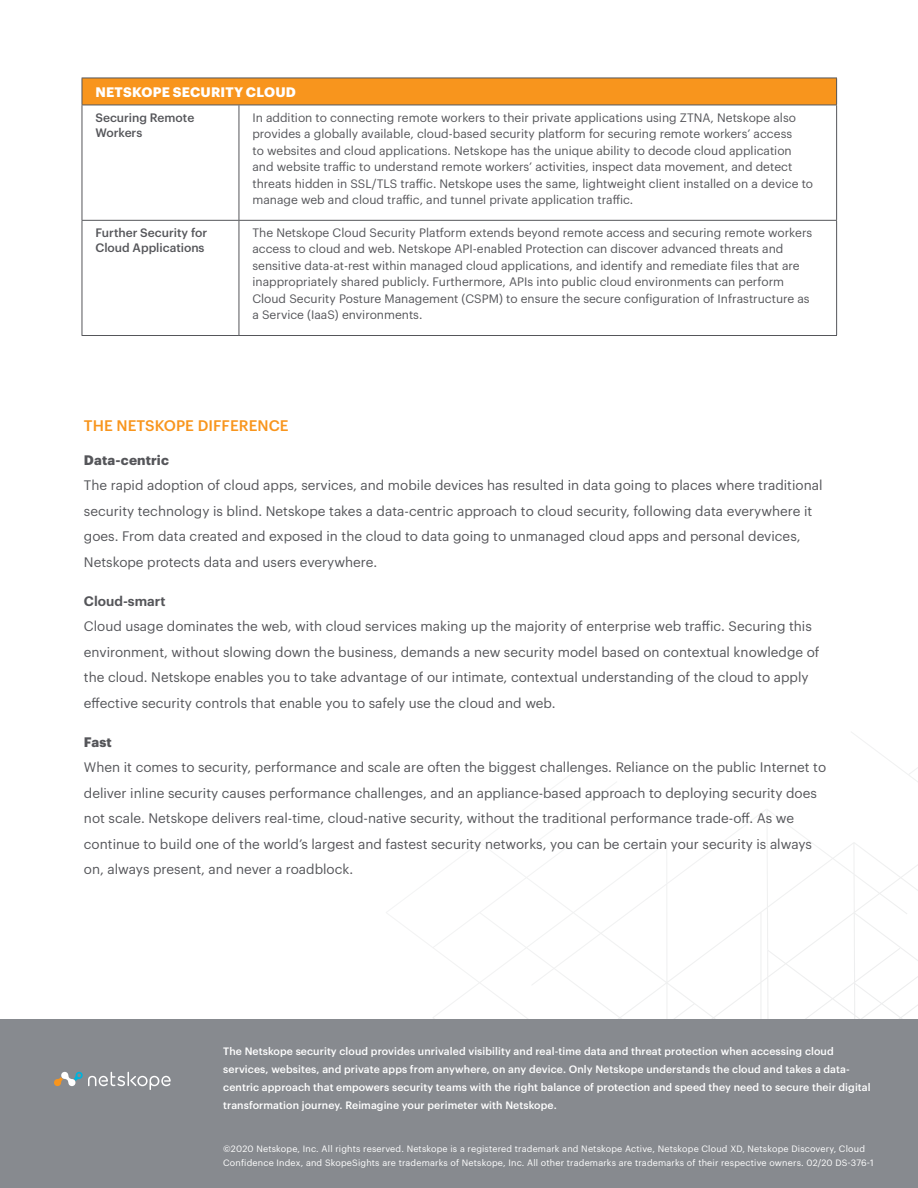
<style>
.page{position:relative;width:918px;height:1188px;background:#fff}
.page>*{position:absolute;margin:0;border:0;box-sizing:border-box;transform-origin:0 0}
.t1{font:500 15px "Graphik";letter-spacing:.005em;color:#f8951d}
.t2{font:13.5px/25.5px "Graphik";color:#55565a}
.t3{font:700 13.5px "Graphik";letter-spacing:.015em;color:#fff}
.t4{font:700 13.5px "Graphik";letter-spacing:.01em;color:#55565a}
.t5{font:600 13.5px "Graphik";color:#55565a}
.t6{font:12px/16.5px "Graphik";color:#55565a}
.t7{font:500 12px/15px "Graphik";color:#55565a}
.t8{font:500 10.5px/18px "Graphik";letter-spacing:.01em;color:#fff}
.t9{font:9px/13.5px "Graphik";letter-spacing:.02em;color:#fff}
</style>
<div class="page">
<svg style="left:386px;top:732px;width:532px;height:287px"></svg>
<div style="left:0;top:1019px;width:918px;height:169px;background:#878a8f"></div>
<svg style="left:54px;top:1071px;width:117px;height:19px"></svg>
<div style="left:82px;top:78px;width:755px;height:27px;background:#f8951d"></div>
<svg style="left:83px;top:106px;width:753px;height:229px"></svg>
<svg style="left:82px;top:79px;width:1px;height:26px"></svg>
<svg style="left:836px;top:79px;width:1px;height:26px"></svg>
<hr style="left:82px;top:105px;width:1px;height:115px;background:#55565a">
<hr style="left:82px;top:221px;width:1px;height:114px;background:#55565a">
<hr style="left:239px;top:105px;width:1px;height:115px;background:#55565a">
<hr style="left:836px;top:105px;width:1px;height:115px;background:#55565a">
<hr style="left:239px;top:221px;width:1px;height:114px;background:#55565a">
<hr style="left:836px;top:221px;width:1px;height:114px;background:#55565a">
<hr style="left:82px;top:105px;width:157px;height:1px;background:#55565a">
<hr style="left:239px;top:105px;width:598px;height:1px;background:#55565a">
<hr style="left:82px;top:220px;width:157px;height:1px;background:#55565a">
<hr style="left:239px;top:220px;width:598px;height:1px;background:#55565a">
<hr style="left:82px;top:335px;width:157px;height:1px;background:#55565a">
<hr style="left:239px;top:335px;width:598px;height:1px;background:#55565a">
<hr style="left:82px;top:78px;width:157px;height:1px;background:#55565a">
<hr style="left:239px;top:78px;width:598px;height:1px;background:#55565a">
<p class="t3" style="left:96px;top:82px;width:202px">NETSKOPE SECURITY CLOUD</p>
<p class="t7" style="left:95px;top:109px;width:100px">Securing Remote<br>Workers</p>
<p class="t6" style="left:252px;top:108px;width:562px">In addition to connecting remote workers to their private applications using ZTNA, Netskope also provides a globally available, cloud-based security platform for securing remote workers’ access<br>to websites and cloud applications. Netskope has the unique ability to decode cloud application and website traffic to understand remote workers’ activities, inspect data movement, and detect threats hidden in SSL/TLS traffic. Netskope uses the same, lightweight client installed on a device to manage web and cloud traffic, and tunnel private application traffic.</p>
<p class="t7" style="left:95px;top:224px;width:113px">Further Security for<br>Cloud Applications</p>
<p class="t6" style="left:252px;top:223px;width:561px">The Netskope Cloud Security Platform extends beyond remote access and securing remote workers access to cloud and web. Netskope API-enabled Protection can discover advanced threats and sensitive data-at-rest within managed cloud applications, and identify and remediate files that are inappropriately shared publicly. Furthermore, APIs into public cloud environments can perform Cloud Security Posture Management (CSPM) to ensure the secure configuration of Infrastructure as a Service (IaaS) environments.</p>
<p class="t1" style="left:84px;top:414px;width:206px">THE NETSKOPE DIFFERENCE</p>
<p class="t4" style="left:84px;top:449px;width:86px">Data-centric</p>
<p class="t2" style="left:84px;top:471px;width:740px">The rapid adoption of cloud apps, services, and mobile devices has resulted in data going to places where traditional security technology is blind. Netskope takes a data-centric approach to cloud security, following data everywhere it goes. From data created and exposed in the cloud to data going to unmanaged cloud apps and personal devices, Netskope protects data and users everywhere.</p>
<p class="t5" style="left:84px;top:590px;width:83px">Cloud-smart</p>
<p class="t2" style="left:84px;top:612px;width:737px">Cloud usage dominates the web, with cloud services making up the majority of enterprise web traffic. Securing this environment, without slowing down the business, demands a new security model based on contextual knowledge of the cloud. Netskope enables you to take advantage of our intimate, contextual understanding of the cloud to apply effective security controls that enable you to safely use the cloud and web.</p>
<p class="t4" style="left:84px;top:731px;width:29px">Fast</p>
<p class="t2" style="left:84px;top:753px;width:744px">When it comes to security, performance and scale are often the biggest challenges. Reliance on the public Internet to deliver inline security causes performance challenges, and an appliance-based approach to deploying security does not scale. Netskope delivers real-time, cloud-native security, without the traditional performance trade-off. As we continue to build one of the world’s largest and fastest security networks, you can be certain your security is always on, always present, and never a roadblock.</p>
<p class="t8" style="left:223px;top:1041px;width:649px">The Netskope security cloud provides unrivaled visibility and real-time data and threat protection when accessing cloud services, websites, and private apps from anywhere, on any device. Only Netskope understands the cloud and takes a data&shy;centric approach that empowers security teams with the right balance of protection and speed they need to secure their digital transformation journey. Reimagine your perimeter with Netskope.</p>
<p class="t9" style="left:223px;top:1142px;width:652px">©2020 Netskope, Inc. All rights reserved. Netskope is a registered trademark and Netskope Active, Netskope Cloud XD, Netskope Discovery, Cloud<br>Confidence Index, and SkopeSights are trademarks of Netskope, Inc. All other trademarks are trademarks of their respective owners. 02/20 DS-376-1</p>
</div>
